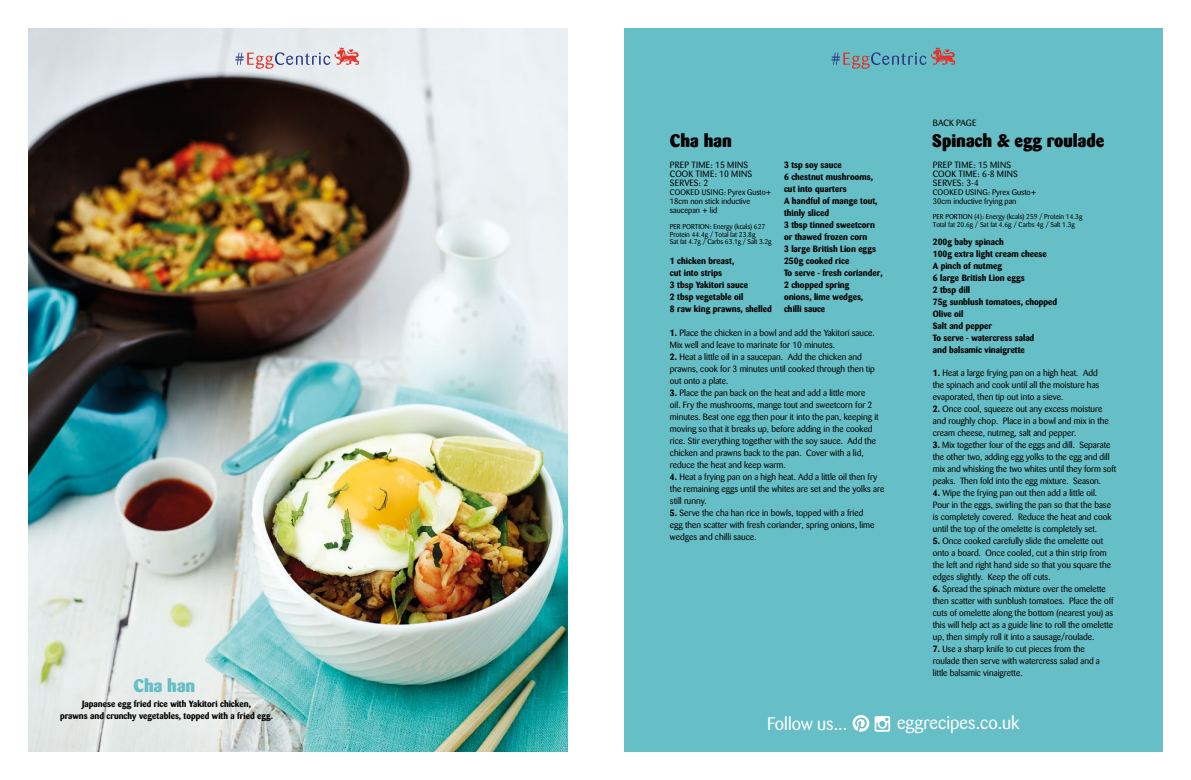
<style>
.page{position:relative;width:1191px;height:780px;background:#fff}
.page>*{position:absolute;margin:0;border:0;box-sizing:border-box;transform-origin:0 0}
.recipe_head{font:18px "Barmeno BQ";color:#fff}
.recipe_head2{font:800 18px "Barmeno BQ";color:#000}
.recipe_head2-2{font:800 18px "Barmeno BQ";color:#66bec6}
.Bodycopy{font:9px/12px "Barmeno BQ";color:#000}
.ingredients{font:700 9px/12px "Barmeno BQ";color:#000}
.MINS_etc{font:9px/9px "Barmeno BQ";letter-spacing:.02em;color:#000}
.pyrex_NEW{font:8px/9px "Barmeno BQ";color:#000}
.portions{font:7px/7.4px "Barmeno BQ";color:#000}
.s1{font-weight:700}
</style>
<div class="page">
<img style="left:28px;top:28px;width:539px;height:723px">
<div style="left:624px;top:28px;width:538px;height:723px;background:#66bec6"></div>
<svg style="left:852px;top:715px;width:38px;height:16px"></svg>
<svg style="left:831px;top:47px;width:124px;height:22px"></svg>
<svg style="left:235px;top:47px;width:124px;height:22px;background:#d8c7cf"></svg>
<p class="recipe_head2-2" style="left:133px;top:674px;width:63px">Cha han</p>
<p class="ingredients" style="left:60px;top:698px;width:215px;text-align:center">Japanese egg fried rice with Yakitori chicken,<br>prawns and crunchy vegetables, topped with a fried egg.</p>
<p class="recipe_head2" style="left:670px;top:130px;width:63px">Cha han</p>
<p class="ingredients" style="left:784px;top:158px;width:59px">3 tsp soy sauce</p>
<p class="ingredients" style="left:784px;top:170px;width:90px">6 chestnut mushrooms, cut into quarters</p>
<p class="ingredients" style="left:784px;top:194px;width:95px">A handful of mange tout, thinly sliced</p>
<p class="ingredients" style="left:784px;top:218px;width:92px">3 tbsp tinned sweetcorn or thawed frozen corn</p>
<p class="ingredients" style="left:784px;top:242px;width:93px">3 large British Lion eggs</p>
<p class="ingredients" style="left:784px;top:254px;width:67px">250g cooked rice</p>
<p class="ingredients" style="left:784px;top:266px;width:100px">To serve - fresh coriander,<br>2 chopped spring<br>onions, lime wedges, chilli sauce</p>
<p class="Bodycopy" style="left:670px;top:327px;width:206px"><span class="s1">1.</span> Place the chicken in a bowl and add the Yakitori sauce.<br>Mix well and leave to marinate for 10 minutes.</p>
<p class="Bodycopy" style="left:670px;top:351px;width:206px"><span class="s1">2.</span> Heat a little oil in a saucepan. Add the chicken and prawns, cook for 3 minutes until cooked through then tip out onto a plate.</p>
<p class="Bodycopy" style="left:670px;top:387px;width:210px"><span class="s1">3.</span> Place the pan back on the heat and add a little more<br>oil. Fry the mushrooms, mange tout and sweetcorn for 2 minutes. Beat one egg then pour it into the pan, keeping it moving so that it breaks up, before adding in the cooked rice. Stir everything together with the soy sauce. Add the chicken and prawns back to the pan. Cover with a lid, reduce the heat and keep warm.</p>
<p class="Bodycopy" style="left:670px;top:471px;width:216px"><span class="s1">4.</span> Heat a frying pan on a high heat. Add a little oil then fry the remaining eggs until the whites are set and the yolks are still runny.</p>
<p class="Bodycopy" style="left:670px;top:507px;width:206px"><span class="s1">5.</span> Serve the cha han rice in bowls, topped with a fried egg then scatter with fresh coriander, spring onions, lime wedges and chilli sauce.</p>
<p class="MINS_etc" style="left:670px;top:160px;width:84px">PREP TIME: 15 MINS<br>COOK TIME: 10 MINS</p>
<p class="MINS_etc" style="left:670px;top:178px;width:40px">SERVES: 2</p>
<p class="pyrex_NEW" style="left:670px;top:187px;width:103px">COOKED USING: Pyrex Gusto+<br>18cm non stick inductive saucepan + lid</p>
<p class="portions" style="left:670px;top:223px;width:103px">PER PORTION: Energy (kcals) 627<br>Protein 44.4g / Total fat 23.8g<br>Sat fat 4.7g / Carbs 63.1g / Salt 3.2g</p>
<p class="ingredients" style="left:670px;top:255px;width:66px">1 chicken breast, cut into strips</p>
<p class="ingredients" style="left:670px;top:279px;width:80px">3 tbsp Yakitori sauce</p>
<p class="ingredients" style="left:670px;top:291px;width:75px">2 tbsp vegetable oil</p>
<p class="ingredients" style="left:670px;top:303px;width:103px">8 raw king prawns, shelled</p>
<p class="Bodycopy" style="left:932px;top:117px;width:45px">BACK PAGE</p>
<p class="recipe_head2" style="left:932px;top:130px;width:174px">Spinach &amp; egg roulade</p>
<p class="MINS_etc" style="left:932px;top:160px;width:80px">PREP TIME: 15 MINS</p>
<p class="MINS_etc" style="left:932px;top:169px;width:87px">COOK TIME: 6-8 MINS</p>
<p class="MINS_etc" style="left:932px;top:178px;width:48px">SERVES: 3-4</p>
<p class="pyrex_NEW" style="left:932px;top:187px;width:105px">COOKED USING: Pyrex Gusto+<br>30cm inductive frying pan</p>
<p class="portions" style="left:932px;top:213px;width:151px">PER PORTION (4): Energy (kcals) 259 / Protein 14.3g<br>Total fat 20.6g / Sat fat 4.6g / Carbs 4g / Salt 1.3g</p>
<p class="ingredients" style="left:932px;top:235px;width:72px">200g baby spinach</p>
<p class="ingredients" style="left:932px;top:247px;width:115px">100g extra light cream cheese</p>
<p class="ingredients" style="left:932px;top:259px;width:71px">A pinch of nutmeg</p>
<p class="ingredients" style="left:932px;top:271px;width:93px">6 large British Lion eggs</p>
<p class="ingredients" style="left:932px;top:283px;width:39px">2 tbsp dill</p>
<p class="ingredients" style="left:932px;top:295px;width:126px">75g sunblush tomatoes, chopped</p>
<p class="ingredients" style="left:932px;top:307px;width:32px">Olive oil</p>
<p class="ingredients" style="left:932px;top:319px;width:61px">Salt and pepper</p>
<p class="ingredients" style="left:932px;top:331px;width:103px">To serve - watercress salad and balsamic vinaigrette</p>
<p class="Bodycopy" style="left:932px;top:367px;width:168px"><span class="s1">1.</span> Heat a large frying pan on a high heat. Add the spinach and cook until all the moisture has evaporated, then tip out into a sieve.</p>
<p class="Bodycopy" style="left:932px;top:403px;width:178px"><span class="s1">2.</span> Once cool, squeeze out any excess moisture and roughly chop. Place in a bowl and mix in the cream cheese, nutmeg, salt and pepper.</p>
<p class="Bodycopy" style="left:932px;top:439px;width:185px"><span class="s1">3.</span> Mix together four of the eggs and dill. Separate the other two, adding egg yolks to the egg and dill mix and whisking the two whites until they form soft peaks. Then fold into the egg mixture. Season.</p>
<p class="Bodycopy" style="left:932px;top:487px;width:180px"><span class="s1">4.</span> Wipe the frying pan out then add a little oil.<br>Pour in the eggs, swirling the pan so that the base is completely covered. Reduce the heat and cook until the top of the omelette is completely set.</p>
<p class="Bodycopy" style="left:932px;top:535px;width:180px"><span class="s1">5.</span> Once cooked carefully slide the omelette out onto a board. Once cooled, cut a thin strip from the left and right hand side so that you square the edges slightly. Keep the off cuts.</p>
<p class="Bodycopy" style="left:932px;top:583px;width:182px"><span class="s1">6.</span> Spread the spinach mixture over the omelette then scatter with sunblush tomatoes. Place the off cuts of omelette along the bottom (nearest you) as this will help act as a guide line to roll the omelette up, then simply roll it into a sausage/roulade.</p>
<p class="Bodycopy" style="left:932px;top:643px;width:169px"><span class="s1">7.</span> Use a sharp knife to cut pieces from the roulade then serve with watercress salad and a little balsamic vinaigrette.</p>
<p class="recipe_head" style="left:767px;top:713px;width:82px">Follow us...</p>
<p class="recipe_head" style="left:897px;top:712px;width:124px">eggrecipes.co.uk</p>
</div>
